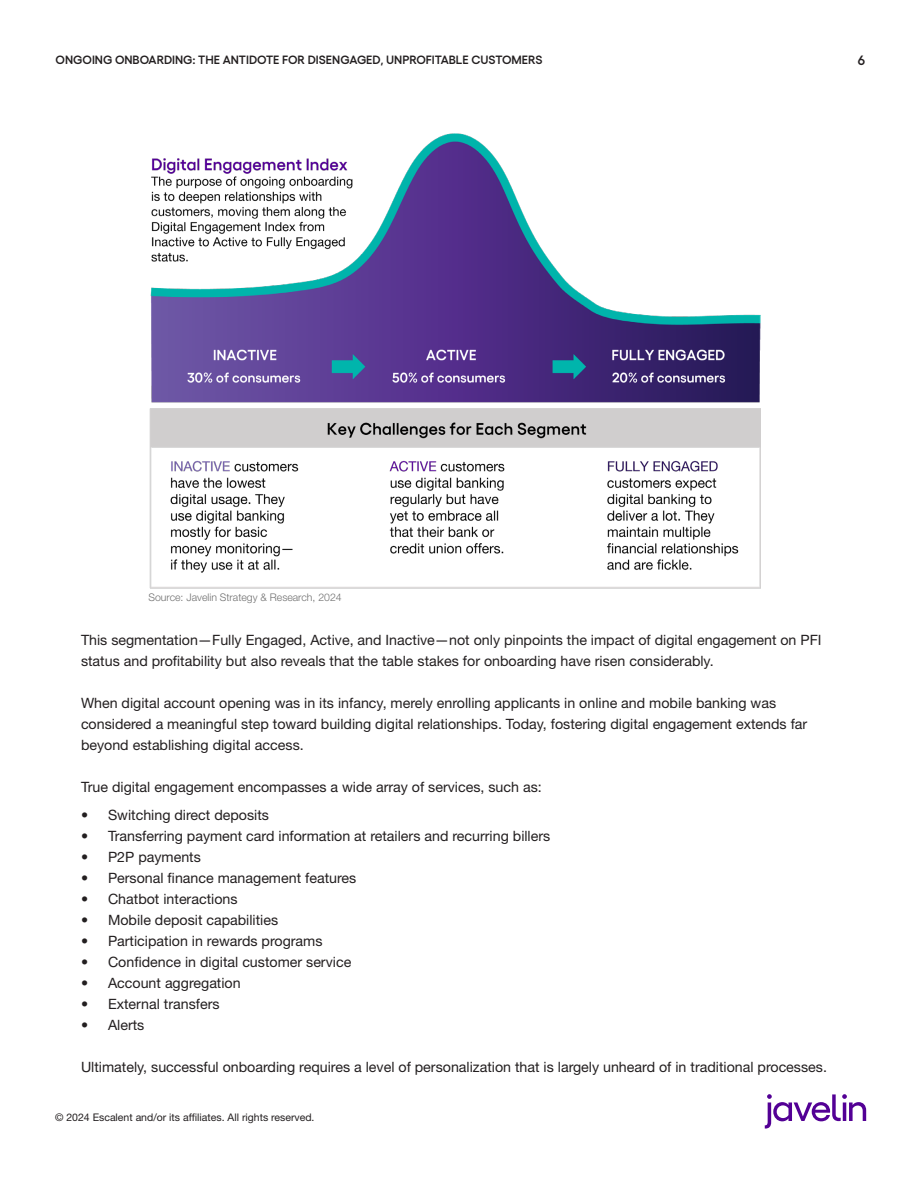
<style>
.page{position:relative;width:918px;height:1188px;background:#fff}
.page>*{position:absolute;margin:0;border:0;box-sizing:border-box;transform-origin:0 0}
.Paragraph_Style_1{font:14.25px/21px "Helvetica Neue LT Pro";color:#231f20}
.t1{font:600 13.5px "Yellix";color:#231f20}
.t2{font:600 12px "Yellix";color:#231f20}
.t3{font:10.5px "Helvetica Neue LT Pro";color:#231f20}
.Javelin_Source{font:300 10.5px "Helvetica Neue LT Pro";color:#6f6f6f}
</style>
<div class="page">
<svg style="left:765px;top:1094px;width:101px;height:35px"></svg>
<img style="left:149px;top:134px;width:612px;height:455px">
<p class="t2" style="left:56px;top:50px;width:488px">ONGOING ONBOARDING: THE ANTIDOTE FOR DISENGAGED, UNPROFITABLE CUSTOMERS</p>
<p class="t1" style="left:858px;top:50px;width:9px">6</p>
<p class="Javelin_Source" style="left:148px;top:591px;width:195px">Source: Javelin Strategy &amp; Research, 2024</p>
<p class="Paragraph_Style_1" style="left:81px;top:629px;width:742px">This segmentation—Fully Engaged, Active, and Inactive—not only pinpoints the impact of digital engagement on PFI status and profitability but also reveals that the table stakes for onboarding have risen considerably.</p>
<p class="Paragraph_Style_1" style="left:81px;top:692px;width:728px">When digital account opening was in its infancy, merely enrolling applicants in online and mobile banking was considered a meaningful step toward building digital relationships. Today, fostering digital engagement extends far beyond establishing digital access.</p>
<p class="Paragraph_Style_1" style="left:81px;top:776px;width:462px">True digital engagement encompasses a wide array of services, such as:</p>
<p class="Paragraph_Style_1" style="left:81px;top:804px;width:189px">• Switching direct deposits</p>
<p class="Paragraph_Style_1" style="left:81px;top:825px;width:471px">• Transferring payment card information at retailers and recurring billers</p>
<p class="Paragraph_Style_1" style="left:81px;top:846px;width:121px">• P2P payments</p>
<p class="Paragraph_Style_1" style="left:81px;top:867px;width:277px">• Personal finance management features</p>
<p class="Paragraph_Style_1" style="left:81px;top:888px;width:158px">• Chatbot interactions</p>
<p class="Paragraph_Style_1" style="left:81px;top:909px;width:199px">• Mobile deposit capabilities</p>
<p class="Paragraph_Style_1" style="left:81px;top:930px;width:243px">• Participation in rewards programs</p>
<p class="Paragraph_Style_1" style="left:81px;top:951px;width:272px">• Confidence in digital customer service</p>
<p class="Paragraph_Style_1" style="left:81px;top:972px;width:161px">• Account aggregation</p>
<p class="Paragraph_Style_1" style="left:81px;top:993px;width:140px">• External transfers</p>
<p class="Paragraph_Style_1" style="left:81px;top:1014px;width:65px">• Alerts</p>
<p class="Paragraph_Style_1" style="left:81px;top:1056px;width:747px">Ultimately, successful onboarding requires a level of personalization that is largely unheard of in traditional processes.</p>
<p class="t3" style="left:55px;top:1111px;width:261px">© 2024 Escalent and/or its affiliates. All rights reserved.</p>
</div>
